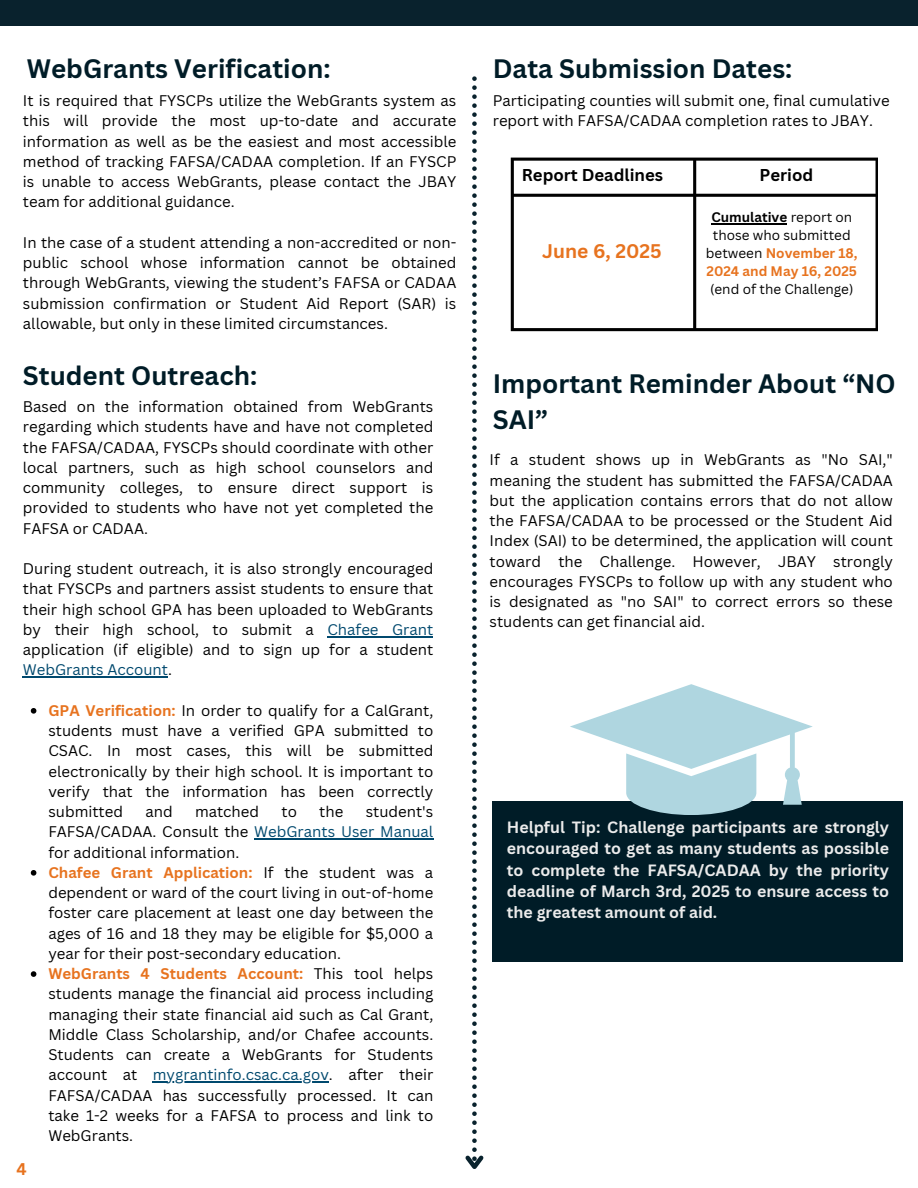
<style>
.page{position:relative;width:918px;height:1188px;background:#fff}
.page>*{position:absolute;margin:0;border:0;box-sizing:border-box;transform-origin:0 0}
.t1{font:700 25.95px/36px "Canva Sans";color:#001c27}
.t2{font:700 19.2px "Canva Sans";color:#e7731f}
.t3{font:700 16.65px "Canva Sans";color:#000}
.t4{font:700 16.5px "Canva Sans";color:#e7731f}
.t5{font:700 15.9px/21.3px "Canva Sans";color:#ebebeb;text-align:justify}
.t6{font:15px/20.2px "Canva Sans";color:#000;text-align:justify}
.t7{font:13.5px/18px "Canva Sans";color:#000;text-align:center}
.s1{color:#00496e}
.s2{font-weight:700;color:#e7731f}
.s3{font-weight:700}
</style>
<div class="page">
<div style="left:0;top:0;width:918px;height:26px;background:#09222d"></div>
<hr style="left:327px;top:636px;width:106px;height:1px;background:#00496e">
<hr style="left:23px;top:677px;width:145px;height:1px;background:#00496e">
<svg style="left:31px;top:708px;width:5px;height:6px"></svg>
<hr style="left:254px;top:839px;width:179px;height:1px;background:#00496e">
<svg style="left:31px;top:870px;width:5px;height:6px"></svg>
<svg style="left:31px;top:971px;width:5px;height:6px"></svg>
<hr style="left:153px;top:1082px;width:176px;height:1px;background:#00496e">
<svg style="left:511px;top:158px;width:367px;height:173px"></svg>
<hr style="left:711px;top:223px;width:76px;height:1px;background:#000">
<svg style="left:465px;top:76px;width:19px;height:1093px"></svg>
<div style="left:493px;top:801px;width:410px;height:161px;background:#001c27"></div>
<svg style="left:570px;top:684px;width:243px;height:131px"></svg>
<h1 class="t1" style="left:27px;top:51px;width:305px">WebGrants Verification:</h1>
<p class="t6" style="left:23px;top:91px;width:435px">It is required that FYSCPs utilize the WebGrants system as this will provide the most up-to-date and accurate information as well as be the easiest and most accessible method of tracking FAFSA/CADAA completion. If an FYSCP is unable to access WebGrants, please contact the JBAY team for additional guidance.</p>
<p class="t6" style="left:23px;top:232px;width:435px">In the case of a student attending a non-accredited or non&shy;public school whose information cannot be obtained through WebGrants, viewing the student’s FAFSA or CADAA submission confirmation or Student Aid Report (SAR) is allowable, but only in these limited circumstances.</p>
<h1 class="t1" style="left:23px;top:358px;width:236px">Student Outreach:</h1>
<p class="t6" style="left:23px;top:397px;width:412px">Based on the information obtained from WebGrants regarding which students have and have not completed the FAFSA/CADAA, FYSCPs should coordinate with other local partners, such as high school counselors and community colleges, to ensure direct support is provided to students who have not yet completed the FAFSA or CADAA.</p>
<p class="t6" style="left:23px;top:559px;width:412px">During student outreach, it is also strongly encouraged that FYSCPs and partners assist students to ensure that their high school GPA has been uploaded to WebGrants by their high school, to submit a <span class="s1">Chafee Grant </span>application (if eligible) and to sign up for a student <span class="s1">WebGrants Account</span>.</p>
<p class="t6" style="left:48px;top:700px;width:386px"><span class="s2">GPA Verification:</span> In order to qualify for a CalGrant, students must have a verified GPA submitted to CSAC. In most cases, this will be submitted electronically by their high school. It is important to verify that the information has been correctly submitted</p>
<p class="t6" style="left:48px;top:802px;width:386px;text-align:left;text-indent:317px">student's FAFSA/CADAA. Consult the <span class="s1">WebGrants User Manual </span>for additional information.<br><span class="s2">Chafee Grant Application:</span> If the student was a dependent or ward of the court living in out-of-home foster care placement at least one day between the ages of 16 and 18 they may be eligible for $5,000 a year for their post-secondary education.<br><span class="s2">WebGrants 4 Students Account:</span> This tool helps students manage the financial aid process including managing their state financial aid such as Cal Grant, Middle Class Scholarship, and/or Chafee accounts.<br>Students can create a WebGrants for Students account at <span class="s1">mygrantinfo.csac.ca.gov</span>. after their FAFSA/CADAA has successfully processed. It can take 1-2 weeks for a FAFSA to process and link to WebGrants.</p>
<p class="t6" style="left:145px;top:802px;width:29px">and</p>
<p class="t6" style="left:195px;top:802px;width:66px">matched</p>
<p class="t6" style="left:282px;top:802px;width:17px">to</p>
<p class="t6" style="left:319px;top:802px;width:26px">the</p>
<p class="t4" style="left:17px;top:1159px;width:12px">4</p>
<h1 class="t1" style="left:493px;top:51px;width:301px">Data Submission Dates:</h1>
<p class="t6" style="left:493px;top:91px;width:398px">Participating counties will submit one, final cumulative report with FAFSA/CADAA completion rates to JBAY.</p>
<p class="t3" style="left:522px;top:165px;width:143px">Report Deadlines</p>
<p class="t3" style="left:759px;top:165px;width:55px">Period</p>
<p class="t2" style="left:542px;top:240px;width:121px">June 6, 2025</p>
<p class="t7" style="left:706px;top:208px;width:153px"><span class="s3">Cumulative</span> report on those who submitted between <span class="s2">November 18,<br>2024 and May 16, 2025</span></p>
<p class="t7" style="left:710px;top:280px;width:145px">(end of the Challenge)</p>
<h1 class="t1" style="left:493px;top:366px;width:404px">Important Reminder About “NO<br>SAI”</h1>
<p class="t6" style="left:490px;top:450px;width:405px">If a student shows up in WebGrants as "No SAI," meaning the student has submitted the FAFSA/CADAA but the application contains errors that do not allow the FAFSA/CADAA to be processed or the Student Aid Index (SAI) to be determined, the application will count toward the Challenge. However, JBAY strongly encourages FYSCPs to follow up with any student who is designated as "no SAI" to correct errors so these students can get financial aid.</p>
<p class="t5" style="left:507px;top:817px;width:384px">Helpful Tip: Challenge participants are strongly encouraged to get as many students as possible to complete the FAFSA/CADAA by the priority deadline of March 3rd, 2025 to ensure access to the greatest amount of aid.</p>
</div>
